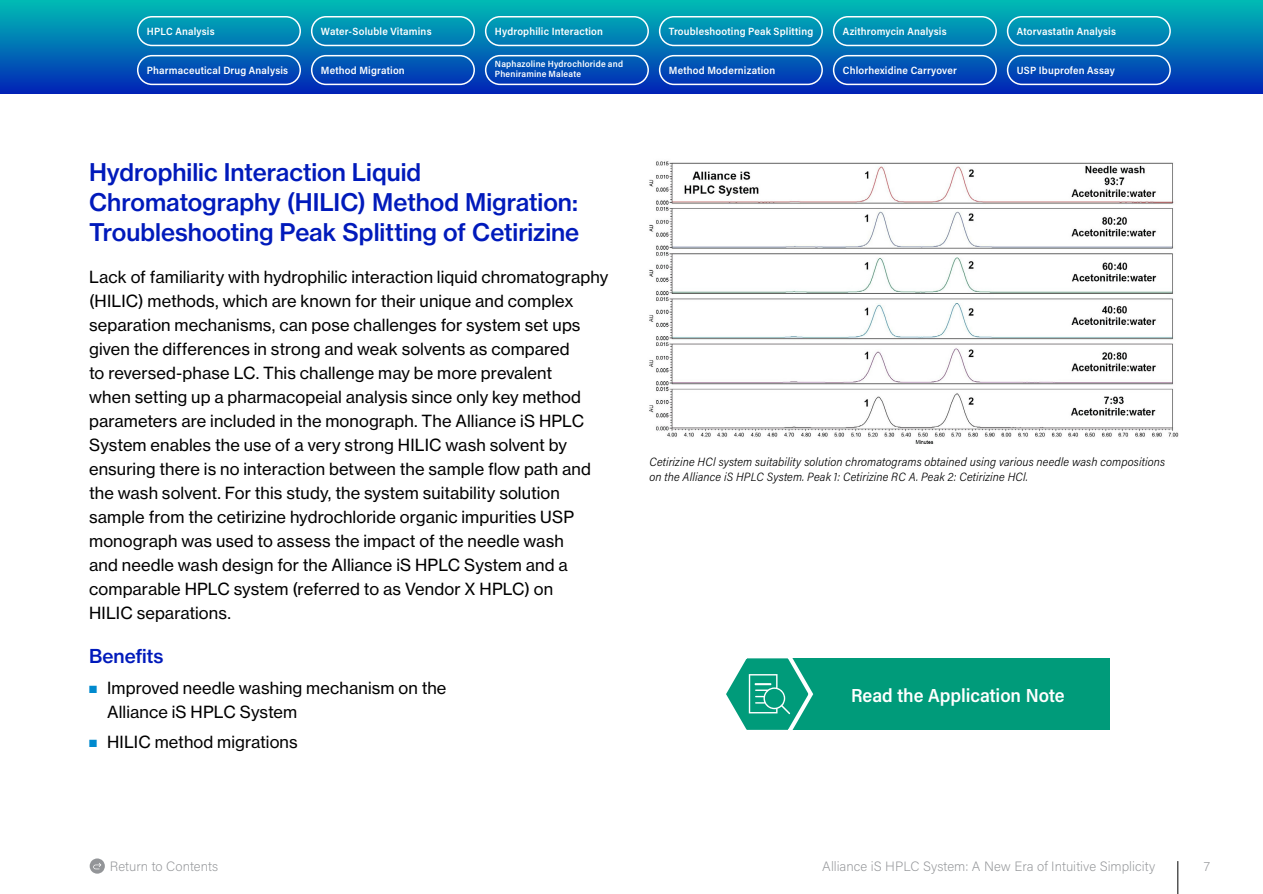
<style>
.page{position:relative;width:1263px;height:894px;background:#fff}
.page>*{position:absolute;margin:0;border:0;box-sizing:border-box;transform-origin:0 0}
.t1{font:24px/30px "N Haas Grotesk TX Pro 65 Md";color:#001abb}
.t2{font:600 18.9px "Acumin Pro Semi Cond";letter-spacing:-.005em;color:#fff}
.t3{font:18.9px "N Haas Grotesk TX Pro 65 Md";letter-spacing:-.005em;color:#001abb}
.t4{font:16.5px/24px "N Haas Grotesk TX Pro 55 Rg";letter-spacing:.005em;color:#000}
.t5{font:200 13.5px "Acumin Pro";letter-spacing:.005em;color:#939598}
.t6{font:italic 300 12px/15px "Acumin Pro Semi Cond";letter-spacing:.01em;color:#000}
.t7{font:600 10.5px "Acumin Pro Semi Cond";letter-spacing:.015em;color:#fff}
.t8{font:600 9px/10.5px "Acumin Pro Semi Cond";letter-spacing:.02em;color:#fff}
.s1{color:#008ace}
</style>
<div class="page">
<svg style="left:0;top:0;width:1263px;height:93px;background:#0273b5"></svg>
<hr style="left:1177px;top:860px;width:1px;height:33px;background:#000">
<div style="left:137px;top:55px;width:164px;height:30px;border:2px solid #fff;border-radius:14px"></div>
<div style="left:137px;top:16px;width:164px;height:30px;border:2px solid #fff;border-radius:14px"></div>
<div style="left:311px;top:55px;width:164px;height:30px;border:2px solid #fff;border-radius:14px"></div>
<div style="left:311px;top:16px;width:164px;height:30px;border:2px solid #fff;border-radius:14px"></div>
<div style="left:485px;top:55px;width:164px;height:30px;border:2px solid #fff;border-radius:14px"></div>
<div style="left:485px;top:16px;width:164px;height:30px;border:2px solid #fff;border-radius:14px"></div>
<div style="left:659px;top:55px;width:164px;height:30px;border:2px solid #fff;border-radius:14px"></div>
<div style="left:659px;top:16px;width:164px;height:30px;border:2px solid #fff;border-radius:14px"></div>
<div style="left:833px;top:55px;width:164px;height:30px;border:2px solid #fff;border-radius:14px"></div>
<div style="left:833px;top:16px;width:164px;height:30px;border:2px solid #fff;border-radius:14px"></div>
<div style="left:1006px;top:55px;width:164px;height:30px;border:2px solid #fff;border-radius:14px"></div>
<div style="left:1006px;top:16px;width:164px;height:30px;border:2px solid #fff;border-radius:14px"></div>
<svg style="left:90px;top:858px;width:15px;height:15px"></svg>
<div style="left:768px;top:658px;width:342px;height:71px;background:#009b7a"></div>
<svg style="left:726px;top:658px;width:89px;height:72px"></svg>
<img style="left:649px;top:161px;width:530px;height:283px">
<p class="t7" style="left:147px;top:24px;width:69px">HPLC Analysis</p>
<p class="t7" style="left:147px;top:63px;width:143px">Pharmaceutical Drug Analysis</p>
<p class="t7" style="left:321px;top:24px;width:112px">Water-Soluble Vitamins</p>
<p class="t7" style="left:321px;top:63px;width:85px">Method Migration</p>
<p class="t7" style="left:495px;top:24px;width:110px">Hydrophilic Interaction</p>
<p class="t8" style="left:495px;top:58px;width:130px">Naphazoline Hydrochloride and<br>Pheniramine Maleate</p>
<p class="t7" style="left:669px;top:24px;width:146px">Troubleshooting Peak Splitting</p>
<p class="t7" style="left:669px;top:63px;width:108px">Method Modernization</p>
<p class="t7" style="left:843px;top:24px;width:105px">Azithromycin Analysis</p>
<p class="t7" style="left:843px;top:63px;width:115px">Chlorhexidine Carryover</p>
<p class="t7" style="left:1016px;top:24px;width:101px">Atorvastatin Analysis</p>
<p class="t7" style="left:1016px;top:63px;width:100px">USP Ibuprofen Assay</p>
<h1 class="t1" style="left:89px;top:157px;width:492px">Hydrophilic Interaction Liquid<br>Chromatography (HILIC) Method Migration:<br>Troubleshooting Peak Splitting of Cetirizine</h1>
<p class="t4" style="left:89px;top:265px;width:520px">Lack of familiarity with hydrophilic interaction liquid chromatography (HILIC) methods, which are known for their unique and complex separation mechanisms, can pose challenges for system set ups given the differences in strong and weak solvents as compared<br>to reversed-phase LC. This challenge may be more prevalent<br>when setting up a pharmacopeial analysis since only key method parameters are included in the monograph. The Alliance iS HPLC System enables the use of a very strong HILIC wash solvent by ensuring there is no interaction between the sample flow path and the wash solvent. For this study, the system suitability solution sample from the cetirizine hydrochloride organic impurities USP monograph was used to assess the impact of the needle wash<br>and needle wash design for the Alliance iS HPLC System and a comparable HPLC system (referred to as Vendor X HPLC) on<br>HILIC separations.</p>
<p class="t3" style="left:89px;top:644px;width:76px">Benefits</p>
<p class="t4" style="left:107px;top:675px;width:341px;text-indent:-18px"><span class="s1">■</span> Improved needle washing mechanism on the<br>Alliance iS HPLC System</p>
<p class="t4" style="left:89px;top:729px;width:210px"><span class="s1">■</span> HILIC method migrations</p>
<p class="t6" style="left:649px;top:453px;width:517px">Cetirizine HCl system suitability solution chromatograms obtained using various needle wash compositions on the Alliance iS HPLC System. Peak 1: Cetirizine RC A. Peak 2: Cetirizine HCl.</p>
<p class="t2" style="left:851px;top:681px;width:215px">Read the Application Note</p>
<p class="t5" style="left:110px;top:857px;width:110px">Return to Contents</p>
<p class="t5" style="left:822px;top:857px;width:334px">Alliance iS HPLC System: A New Era of Intuitive Simplicity</p>
<p class="t5" style="left:1203px;top:857px;width:8px">7</p>
</div>
